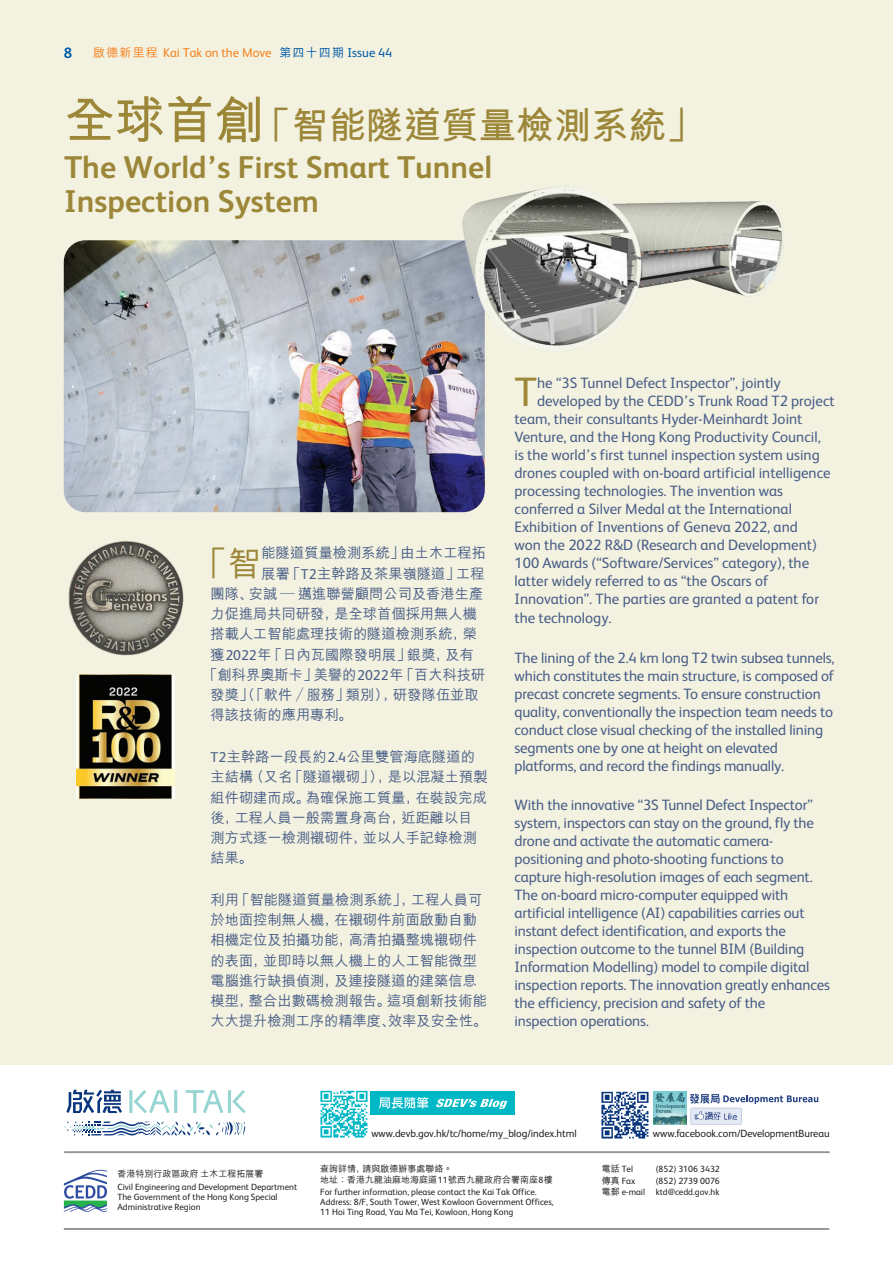
<style>
.page{position:relative;width:893px;height:1263px;background:#fff}
.page>*{position:absolute;margin:0;border:0;box-sizing:border-box;transform-origin:0 0}
.eng___Body___1{font:41.1px "FS Albert";color:#9c8739}
.chi___Body___1{font:700 37.5px "M Hei HK";color:#9c8739}
.chi___Body___1-2{font:500 34.05px "M Hei HK";color:#9c8739}
.chi___Body___1-3{font:700 31.5px/34.5px "FS Albert";color:#9c8739}
.eng___Body___1-2{font:15px/18px "FS Albert";letter-spacing:-.01em;color:#485e88}
.t1{font:700 15px "FS Albert";color:#015aaa}
.chi___Body___1-4{font:500 14.25px/20.2px "M Hei HK";color:#485e88}
.t2{font:12.75px "FS Albert";color:#f58220}
.t3{font:10.5px "FS Albert";letter-spacing:-.005em;color:#231f20}
.t4{font:9px/10.4px "FS Albert";color:#231f20}
.t5{font:500 9px/10.4px "M Hei HK";color:#231f20}
.s1{font-family:"M Hei HK";font-weight:500;font-size:12px}
.s2{font-family:"M Hei HK";font-weight:500;font-size:12px;color:#015aaa}
.s3{color:#015aaa}
.s4{font-size:51px}
.s5{font-family:"FS Albert";font-weight:400}
.s6{font-family:"M Hei HK Format"}
.s7{font-family:"M Hei HK";font-weight:500}
</style>
<div class="page">
<div style="left:0;top:0;width:893px;height:1064px;background:#f3f1df"></div>
<img style="left:68px;top:541px;width:116px;height:115px">
<img style="left:77px;top:674px;width:97px;height:124px">
<img style="left:64px;top:240px;width:421px;height:272px">
<img style="left:442px;top:186px;width:342px;height:171px">
<svg style="left:64px;top:1170px;width:43px;height:42px"></svg>
<hr style="left:64px;top:1228px;width:765px;height:2px;background:#939598">
<svg style="left:64px;top:1121px;width:181px;height:14px"></svg>
<svg style="left:66px;top:1090px;width:56px;height:23px"></svg>
<svg style="left:129px;top:1090px;width:48px;height:23px"></svg>
<svg style="left:186px;top:1090px;width:59px;height:23px"></svg>
<hr style="left:64px;top:1151px;width:766px;height:2px;background:#939598">
<div style="left:370px;top:1091px;width:145px;height:23px;background:#00b7c5"></div>
<svg style="left:379px;top:1097px;width:49px;height:11px"></svg>
<svg style="left:436px;top:1099px;width:71px;height:10px"></svg>
<img style="left:320px;top:1090px;width:47px;height:47px">
<img style="left:653px;top:1091px;width:34px;height:34px">
<svg style="left:690px;top:1094px;width:128px;height:31px"></svg>
<img style="left:602px;top:1091px;width:46px;height:47px">
<p class="t1" style="left:64px;top:42px;width:10px">8</p>
<p class="t2" style="left:93px;top:44px;width:301px"><span class="s1">啟德新里程</span> Kai Tak on the Move <span class="s2">第四十四期</span> <span class="s3">Issue 44</span></p>
<p class="chi___Body___1" style="left:64px;top:98px;width:641px"><span class="s4">全球首創</span>「智能隧道質量檢測系統」</p>
<p class="chi___Body___1-3" style="left:64px;top:148px;width:429px">The World’s First Smart Tunnel<br>Inspection System</p>
<p class="chi___Body___1-2" style="left:193px;top:539px;width:70px">「智</p>
<p class="chi___Body___1-4" style="left:262px;top:542px;width:226px">能隧道質量檢測系統」由土木工程拓</p>
<p class="chi___Body___1-4" style="left:262px;top:562px;width:225px">展署「<span class="s5">T2</span>主幹路及茶果嶺隧道」工程</p>
<p class="chi___Body___1-4" style="left:210px;top:582px;width:274px">團隊<span class="s6">、</span>安誠 — 邁進聯營顧問公司及香港生產</p>
<p class="chi___Body___1-4" style="left:210px;top:603px;width:268px">力促進局共同研發<span class="s6">，</span>是全球首個採用無人機</p>
<p class="chi___Body___1-4" style="left:210px;top:623px;width:268px">搭載人工智能處理技術的隧道檢測系統<span class="s6">，</span>榮</p>
<p class="chi___Body___1-4" style="left:210px;top:643px;width:265px">獲<span class="s5">2022</span>年「日內瓦國際發明展」銀獎<span class="s6">，</span>及有</p>
<p class="chi___Body___1-4" style="left:203px;top:663px;width:284px">「創科界奧斯卡」美譽的<span class="s5">2022</span>年「百大科技研</p>
<p class="chi___Body___1-4" style="left:210px;top:684px;width:270px">發獎」（「軟件／服務」類別）<span class="s6">，</span>研發隊伍並取</p>
<p class="chi___Body___1-4" style="left:210px;top:704px;width:137px">得該技術的應用專利<span class="s6">。</span></p>
<p class="chi___Body___1-4" style="left:210px;top:745px;width:279px"><span class="s5">T2</span>主幹路一段長約<span class="s5">2.4</span>公里雙管海底隧道的主結構（又名「隧道襯砌」）<span class="s6">，</span>是以混凝土預製組件砌建而成<span class="s6">。</span>為確保施工質量<span class="s6">，</span>在裝設完成後<span class="s6">，</span>工程人員一般需置身高台<span class="s6">，</span>近距離以目測方式逐一檢測襯砌件<span class="s6">，</span>並以人手記錄檢測結果<span class="s6">。</span></p>
<p class="chi___Body___1-4" style="left:210px;top:888px;width:278px">利用「智能隧道質量檢測系統」<span class="s6">，</span>工程人員可於地面控制無人機<span class="s6">，</span>在襯砌件前面啟動自動相機定位及拍攝功能<span class="s6">，</span>高清拍攝整塊襯砌件的表面<span class="s6">，</span>並即時以無人機上的人工智能微型電腦進行缺損偵測<span class="s6">，</span>及連接隧道的建築信息模型<span class="s6">，</span>整合出數碼檢測報告<span class="s6">。</span>這項創新技術能大大提升檢測工序的精準度<span class="s6">、</span>效率及安全性<span class="s6">。</span></p>
<p class="eng___Body___1" style="left:514px;top:364px;width:24px">T</p>
<p class="eng___Body___1-2" style="left:537px;top:373px;width:245px">he “3S Tunnel Defect Inspector”, jointly</p>
<p class="eng___Body___1-2" style="left:537px;top:391px;width:299px">developed by the CEDD’s Trunk Road T2 project</p>
<p class="eng___Body___1-2" style="left:514px;top:409px;width:289px">team, their consultants Hyder-Meinhardt Joint</p>
<p class="eng___Body___1-2" style="left:514px;top:427px;width:308px">Venture, and the Hong Kong Productivity Council,</p>
<p class="eng___Body___1-2" style="left:514px;top:445px;width:307px">is the world’s first tunnel inspection system using</p>
<p class="eng___Body___1-2" style="left:514px;top:463px;width:318px">drones coupled with on-board artificial intelligence</p>
<p class="eng___Body___1-2" style="left:514px;top:481px;width:270px">processing technologies. The invention was</p>
<p class="eng___Body___1-2" style="left:514px;top:499px;width:279px">conferred a Silver Medal at the International</p>
<p class="eng___Body___1-2" style="left:514px;top:517px;width:285px">Exhibition of Inventions of Geneva 2022, and</p>
<p class="eng___Body___1-2" style="left:514px;top:535px;width:304px">won the 2022 R&amp;D (Research and Development)</p>
<p class="eng___Body___1-2" style="left:514px;top:553px;width:296px">100 Awards (“Software/Services” category), the</p>
<p class="eng___Body___1-2" style="left:514px;top:571px;width:255px">latter widely referred to as “the Oscars of</p>
<p class="eng___Body___1-2" style="left:514px;top:589px;width:306px">Innovation”. The parties are granted a patent for</p>
<p class="eng___Body___1-2" style="left:514px;top:608px;width:99px">the technology.</p>
<p class="eng___Body___1-2" style="left:514px;top:648px;width:321px">The lining of the 2.4 km long T2 twin subsea tunnels, which constitutes the main structure, is composed of precast concrete segments. To ensure construction quality, conventionally the inspection team needs to conduct close visual checking of the installed lining segments one by one at height on elevated platforms, and record the findings manually.</p>
<p class="eng___Body___1-2" style="left:514px;top:795px;width:317px">With the innovative “3S Tunnel Defect Inspector” system, inspectors can stay on the ground, fly the drone and activate the automatic camera&shy;positioning and photo-shooting functions to capture high-resolution images of each segment.<br>The on-board micro-computer equipped with artificial intelligence (AI) capabilities carries out instant defect identification, and exports the inspection outcome to the tunnel BIM (Building Information Modelling) model to compile digital inspection reports. The innovation greatly enhances the efficiency, precision and safety of the inspection operations.</p>
<p class="t5" style="left:117px;top:1168px;width:147px">香港特別行政區政府土木工程拓展署</p>
<p class="t4" style="left:117px;top:1181px;width:181px">Civil Engineering and Development Department<br>The Government of the Hong Kong Special<br>Administrative Region</p>
<p class="t3" style="left:371px;top:1126px;width:207px">www.devb.gov.hk/tc/home/my_blog/index.html</p>
<p class="t3" style="left:653px;top:1126px;width:178px">www.facebook.com/DevelopmentBureau</p>
<p class="t5" style="left:320px;top:1163px;width:234px">查詢詳情<span class="s6">，</span>請與啟德辦事處聯絡。<br>地址：香港九龍油麻地海庭道<span class="s5">11</span>號西九龍政府合署南座<span class="s5">8</span>樓</p>
<p class="t4" style="left:320px;top:1186px;width:235px">For further information, please contact the Kai Tak Office.<br>Address: 8/F, South Tower, West Kowloon Government Offices,<br>11 Hoi Ting Road, Yau Ma Tei, Kowloon, Hong Kong</p>
<p class="t4" style="left:602px;top:1163px;width:33px"><span class="s7">電話</span> Tel</p>
<p class="t4" style="left:656px;top:1163px;width:66px">(852) 3106 3432</p>
<p class="t4" style="left:602px;top:1175px;width:35px"><span class="s7">傳真</span> Fax</p>
<p class="t4" style="left:602px;top:1174px;width:120px;line-height:11.6px;text-align:right">(852) 2739 0076<br><span class="s7">電郵</span> e-mail ktd@cedd.gov.hk</p>
</div>
